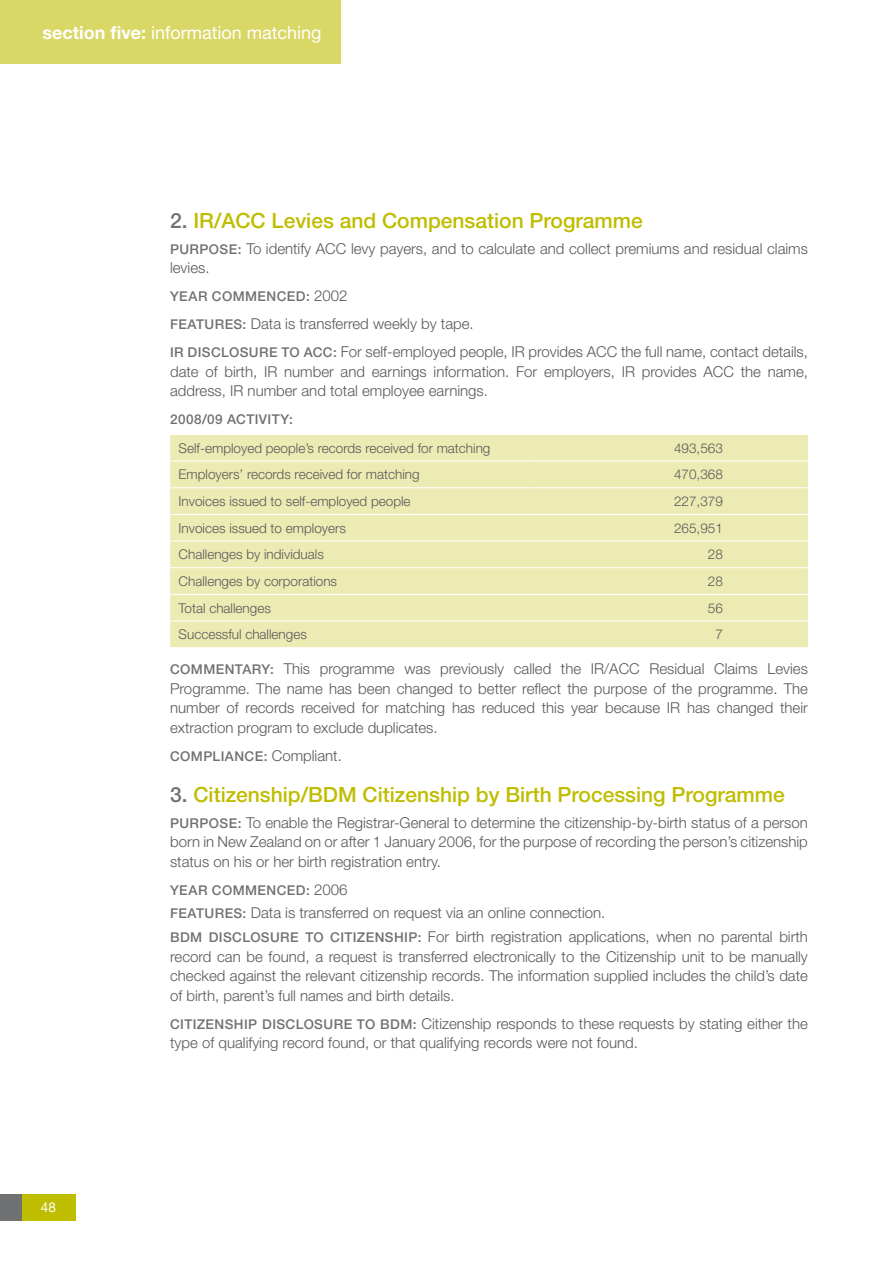
<style>
.page{position:relative;width:893px;height:1263px;background:#fff}
.page>*{position:absolute;margin:0;border:0;box-sizing:border-box;transform-origin:0 0}
.t1{font:500 21px "Helvetica Neue LT Std";color:#bfbd00}
.t2{font:18px "Helvetica Neue LT Std";color:#fff}
.t3{font:300 15px/19.5px "Helvetica Neue LT Std";color:#58585a;text-align:justify}
.t4{font:300 13.5px "Helvetica Neue LT Std";color:#58585a}
.t5{font:500 13.5px "Helvetica Neue LT Std";letter-spacing:.03em;color:#707173}
.t6{font:13.5px "Helvetica Neue LT Std";color:#fff}
.s1{font-family:"Helvetica Neue";font-weight:700}
.s2{color:#707173}
.s3{font-weight:500;font-size:13.5px;color:#707173}
</style>
<div class="page">
<div style="left:8px;top:1194px;width:68px;height:26px;background:#bfbd00"></div>
<div style="left:0;top:1194px;width:21px;height:26px;background:#707173"></div>
<div style="left:0;top:0;width:340px;height:64px;background:#d9d766"></div>
<div style="left:170px;top:435px;width:638px;height:212px;background:#ecebb3"></div>
<hr style="left:170px;top:461px;width:362px;height:1px;background:#fff">
<hr style="left:532px;top:461px;width:276px;height:1px;background:#fff">
<hr style="left:170px;top:487px;width:362px;height:1px;background:#fff">
<hr style="left:532px;top:487px;width:276px;height:1px;background:#fff">
<hr style="left:170px;top:514px;width:362px;height:1px;background:#fff">
<hr style="left:532px;top:514px;width:276px;height:1px;background:#fff">
<hr style="left:170px;top:541px;width:362px;height:1px;background:#fff">
<hr style="left:532px;top:541px;width:276px;height:1px;background:#fff">
<hr style="left:170px;top:567px;width:362px;height:1px;background:#fff">
<hr style="left:532px;top:567px;width:276px;height:1px;background:#fff">
<hr style="left:170px;top:594px;width:362px;height:1px;background:#fff">
<hr style="left:532px;top:594px;width:276px;height:1px;background:#fff">
<hr style="left:170px;top:621px;width:362px;height:1px;background:#fff">
<hr style="left:532px;top:621px;width:276px;height:1px;background:#fff">
<p class="t2" style="left:43px;top:22px;width:281px"><span class="s1">section five:</span> information matching</p>
<p class="t6" style="left:41px;top:1199px;width:17px">48</p>
<h1 class="t1" style="left:170px;top:208px;width:474px"><span class="s2">2.</span> IR/ACC LEVIES AND COMPENSATION PROGRAMME</h1>
<p class="t5" style="left:170px;top:241px;width:20px">PURPOSE</p>
<p class="t3" style="left:238px;top:238px;width:572px"><span class="s3">:</span> To identify ACC levy payers, and to calculate and collect premiums and residual claims</p>
<p class="t3" style="left:170px;top:258px;width:41px">levies.</p>
<p class="t5" style="left:170px;top:288px;width:20px">YEAR</p>
<p class="t5" style="left:212px;top:288px;width:12px">COMMENCED</p>
<p class="t3" style="left:306px;top:286px;width:43px"><span class="s3">:</span> 2002</p>
<p class="t5" style="left:170px;top:316px;width:19px">FEATURES</p>
<p class="t3" style="left:243px;top:314px;width:233px"><span class="s3">:</span> Data is transferred weekly by tape.</p>
<p class="t5" style="left:170px;top:344px;width:28px">IR DISCLOSURE</p>
<p class="t3" style="left:170px;top:342px;width:639px;text-indent:111px"><span class="s3">TO ACC:</span> For self-employed people, IR provides ACC the full name, contact details, date of birth, IR number and earnings information. For employers, IR provides ACC the name, address, IR number and total employee earnings.</p>
<p class="t5" style="left:170px;top:411px;width:66px">2008/09 ACTIVITY</p>
<p class="t5" style="left:289px;top:411px;width:5px">:</p>
<p class="t4" style="left:179px;top:440px;width:313px">Self-employed people’s records received for matching</p>
<p class="t4" style="left:674px;top:440px;width:50px">493,563</p>
<p class="t4" style="left:179px;top:466px;width:243px">Employers’ records received for matching</p>
<p class="t4" style="left:674px;top:466px;width:50px">470,368</p>
<p class="t4" style="left:179px;top:493px;width:234px">Invoices issued to self-employed people</p>
<p class="t4" style="left:674px;top:493px;width:50px">227,379</p>
<p class="t4" style="left:179px;top:519px;width:169px">Invoices issued to employers</p>
<p class="t4" style="left:674px;top:519px;width:50px">265,951</p>
<p class="t4" style="left:179px;top:546px;width:147px">Challenges by individuals</p>
<p class="t4" style="left:708px;top:546px;width:17px">28</p>
<p class="t4" style="left:179px;top:573px;width:160px">Challenges by corporations</p>
<p class="t4" style="left:708px;top:573px;width:17px">28</p>
<p class="t4" style="left:179px;top:599px;width:94px">Total challenges</p>
<p class="t4" style="left:708px;top:599px;width:17px">56</p>
<p class="t4" style="left:179px;top:626px;width:130px">Successful challenges</p>
<p class="t4" style="left:715px;top:626px;width:9px">7</p>
<p class="t5" style="left:170px;top:661px;width:22px">COMMENTARY</p>
<p class="t3" style="left:170px;top:659px;width:639px;text-indent:100px"><span class="s3">:</span> This programme was previously called the IR/ACC Residual Claims Levies Programme. The name has been changed to better reflect the purpose of the programme. The number of records received for matching has reduced this year because IR has changed their extraction program to exclude duplicates.</p>
<p class="t5" style="left:170px;top:748px;width:21px">COMPLIANCE</p>
<p class="t3" style="left:264px;top:745px;width:80px"><span class="s3">:</span> Compliant.</p>
<h1 class="t1" style="left:170px;top:782px;width:616px"><span class="s2">3.</span> CITIZENSHIP/BDM CITIZENSHIP BY BIRTH PROCESSING PROGRAMME</h1>
<p class="t5" style="left:170px;top:815px;width:20px">PURPOSE</p>
<p class="t3" style="left:170px;top:812px;width:639px;text-indent:68px"><span class="s3">:</span> To enable the Registrar-General to determine the citizenship-by-birth status of a person born in New Zealand on or after 1 January 2006, for the purpose of recording the person’s citizenship status on his or her birth registration entry.</p>
<p class="t5" style="left:170px;top:882px;width:20px">YEAR</p>
<p class="t5" style="left:212px;top:882px;width:12px">COMMENCED</p>
<p class="t3" style="left:306px;top:879px;width:43px"><span class="s3">:</span> 2006</p>
<p class="t5" style="left:170px;top:905px;width:19px">FEATURES</p>
<p class="t3" style="left:243px;top:903px;width:364px"><span class="s3">:</span> Data is transferred on request via an online connection.</p>
<p class="t5" style="left:170px;top:929px;width:49px">BDM DISCLOSURE</p>
<p class="t5" style="left:305px;top:929px;width:70px">TO CITIZENSHIP</p>
<p class="t3" style="left:170px;top:927px;width:639px;text-indent:248px"><span class="s3">:</span> For birth registration applications, when no parental birth record can be found, a request is transferred electronically to the Citizenship unit to be manually checked against the relevant citizenship records. The information supplied includes the child’s date of birth, parent’s full names and birth details.</p>
<p class="t5" style="left:170px;top:1016px;width:45px">CITIZENSHIP</p>
<p class="t5" style="left:262px;top:1016px;width:10px">DISCLOSURE</p>
<p class="t3" style="left:170px;top:1013px;width:639px;text-indent:187px"><span class="s3">TO BDM:</span> Citizenship responds to these requests by stating either the type of qualifying record found, or that qualifying records were not found.</p>
</div>
